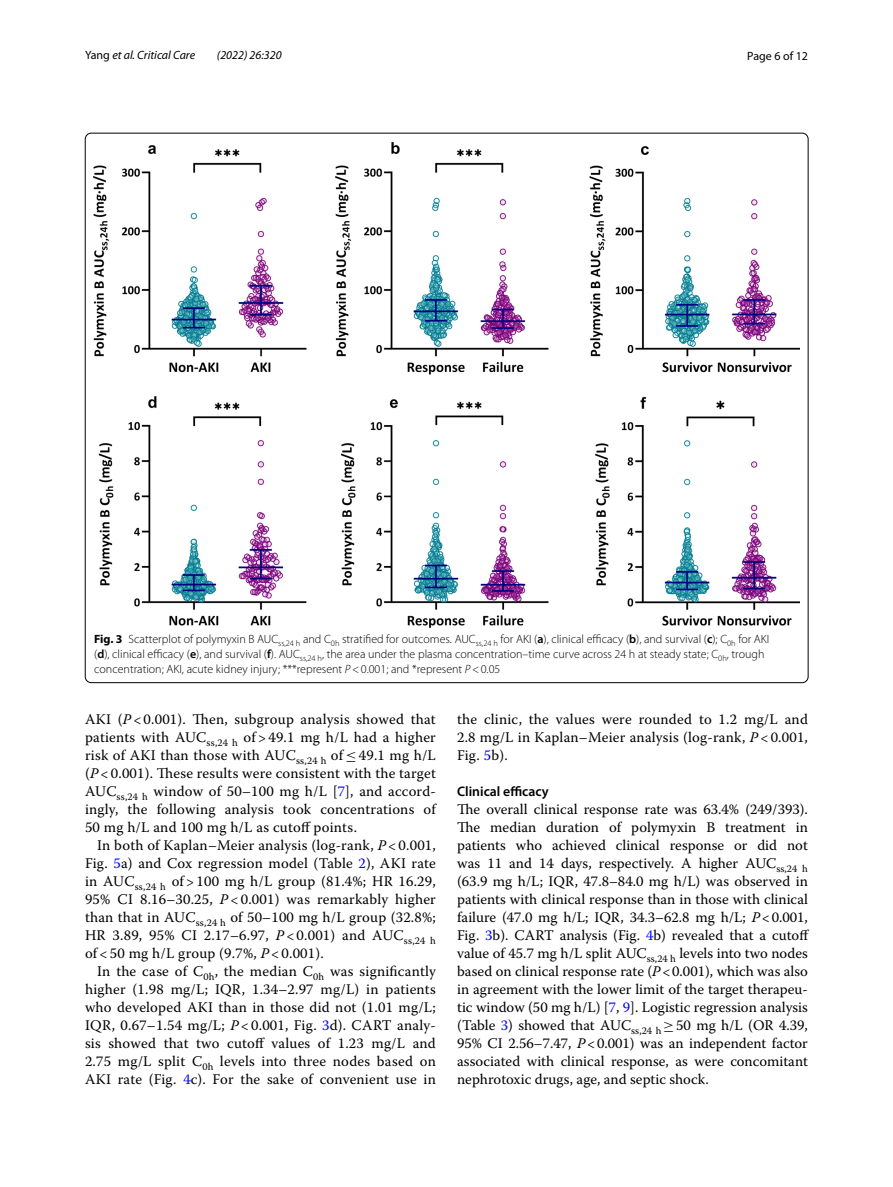
<style>
.page{position:relative;width:893px;height:1187px;background:#fff}
.page>*{position:absolute;margin:0;border:0;box-sizing:border-box;transform-origin:0 0}
.t1{font:14.7px/18px "Warnock Pro";letter-spacing:.015em;color:#000;text-align:justify}
.t2{font:600 13.8px "Myriad Pro";color:#000}
.t3{font:300 12px/15px "Myriad Pro";color:#000}
.t4{font:italic 12px "Myriad Pro";color:#000}
.t5{font:12px "Myriad Pro";color:#000}
.s1{font-style:normal}
.s2{font-weight:700}
.s3{font-weight:600}
.s4{font-style:italic}
.s5{font-family:"MTSY"}
.s6{color:#00f}
</style>
<div class="page">
<img style="left:94px;top:142px;width:706px;height:485px">
<p class="t4" style="left:85px;top:48px;width:112px"><span class="s1">Yang</span> et al. Critical Care</p>
<p class="t4" style="left:217px;top:48px;width:66px">(2022) 26:320</p>
<p class="t5" style="left:747px;top:48px;width:62px">Page 6 of 12</p>
<p class="t3" style="left:94px;top:631px;width:677px"><span class="s2">Fig. 3</span> Scatterplot of polymyxin B AUC<sub>ss,24</sub> <sub>h</sub> and C<sub>0h</sub> stratified for outcomes. AUC<sub>ss,24</sub> <sub>h</sub> for AKI (<span class="s3">a</span>), clinical efficacy (<span class="s3">b</span>), and survival (<span class="s3">c</span>); C<sub>0h</sub> for AKI (<span class="s3">d</span>), clinical efficacy (<span class="s3">e</span>), and survival (<span class="s3">f</span>). AUC<sub>ss,24</sub> <sub>h</sub>, the area under the plasma concentration–time curve across 24 h at steady state; C<sub>0h</sub>, trough concentration; AKI, acute kidney injury; ***represent <span class="s4">P</span>&lt;0.001; and *represent <span class="s4">P</span>&lt;0.05</p>
<p class="t1" style="left:85px;top:710px;width:352px">AKI (<span class="s4">P</span> &lt; 0.001). Then, subgroup analysis showed that patients with AUC<sub>ss,24</sub> <sub>h</sub> of &gt; 49.1 mg h/L had a higher risk of AKI than those with AUC<sub>ss,24</sub> <sub>h</sub> of <span class="s5">≤</span> 49.1 mg h/L (<span class="s4">P</span> &lt; 0.001). These results were consistent with the target AUC<sub>ss,24</sub> <sub>h</sub> window of 50–100 mg h/L [<span class="s6">7</span>], and accord&shy;ingly, the following analysis took concentrations of 50 mg h/L and 100 mg h/L as cutoff points.</p>
<p class="t1" style="left:85px;top:836px;width:352px;text-indent:12px">In both of Kaplan–Meier analysis (log-rank, <span class="s4">P</span> &lt; 0.001, Fig. <span class="s6">5</span>a) and Cox regression model (Table <span class="s6">2</span>), AKI rate in AUC<sub>ss,24</sub> <sub>h</sub> of &gt; 100 mg h/L group (81.4%; HR 16.29, 95% CI 8.16–30.25, <span class="s4">P</span> &lt; 0.001) was remarkably higher than that in AUC<sub>ss,24</sub> <sub>h</sub> of 50–100 mg h/L group (32.8%; HR 3.89, 95% CI 2.17–6.97, <span class="s4">P</span> &lt; 0.001) and AUC<sub>ss,24</sub> <sub>h </sub>of &lt; 50 mg h/L group (9.7%, <span class="s4">P</span> &lt; 0.001).</p>
<p class="t1" style="left:85px;top:962px;width:352px;text-indent:12px">In the case of C<sub>0h</sub>, the median C<sub>0h</sub> was significantly higher (1.98 mg/L; IQR, 1.34–2.97 mg/L) in patients who developed AKI than in those did not (1.01 mg/L; IQR, 0.67–1.54 mg/L; <span class="s4">P</span> &lt; 0.001, Fig. <span class="s6">3</span>d). CART analy&shy;sis showed that two cutoff values of 1.23 mg/L and 2.75 mg/L split C<sub>0h</sub> levels into three nodes based on AKI rate (Fig. <span class="s6">4</span>c). For the sake of convenient use in</p>
<p class="t1" style="left:457px;top:710px;width:352px">the clinic, the values were rounded to 1.2 mg/L and 2.8 mg/L in Kaplan–Meier analysis (log-rank, <span class="s4">P</span> &lt; 0.001, Fig. <span class="s6">5</span>b).</p>
<p class="t2" style="left:457px;top:782px;width:93px">Clinical efficacy</p>
<p class="t1" style="left:457px;top:800px;width:353px">The overall clinical response rate was 63.4% (249/393).<br>The median duration of polymyxin B treatment in patients who achieved clinical response or did not was 11 and 14 days, respectively. A higher AUC<sub>ss,24</sub> <sub>h </sub>(63.9 mg h/L; IQR, 47.8–84.0 mg h/L) was observed in patients with clinical response than in those with clinical failure (47.0 mg h/L; IQR, 34.3–62.8 mg h/L; <span class="s4">P</span>&lt;0.001, Fig. <span class="s6">3</span>b). CART analysis (Fig. <span class="s6">4</span>b) revealed that a cutoff value of 45.7 mg h/L split AUC<sub>ss,24</sub> <sub>h</sub> levels into two nodes based on clinical response rate (<span class="s4">P</span>&lt;0.001), which was also in agreement with the lower limit of the target therapeu&shy;tic window (50 mg h/L) [<span class="s6">7</span>, <span class="s6">9</span>]. Logistic regression analysis (Table <span class="s6">3</span>) showed that AUC<sub>ss,24</sub> <sub>h</sub> <span class="s5">≥</span>50 mg h/L (OR 4.39, 95% CI 2.56–7.47, <span class="s4">P</span>&lt;0.001) was an independent factor associated with clinical response, as were concomitant nephrotoxic drugs, age, and septic shock.</p>
</div>
